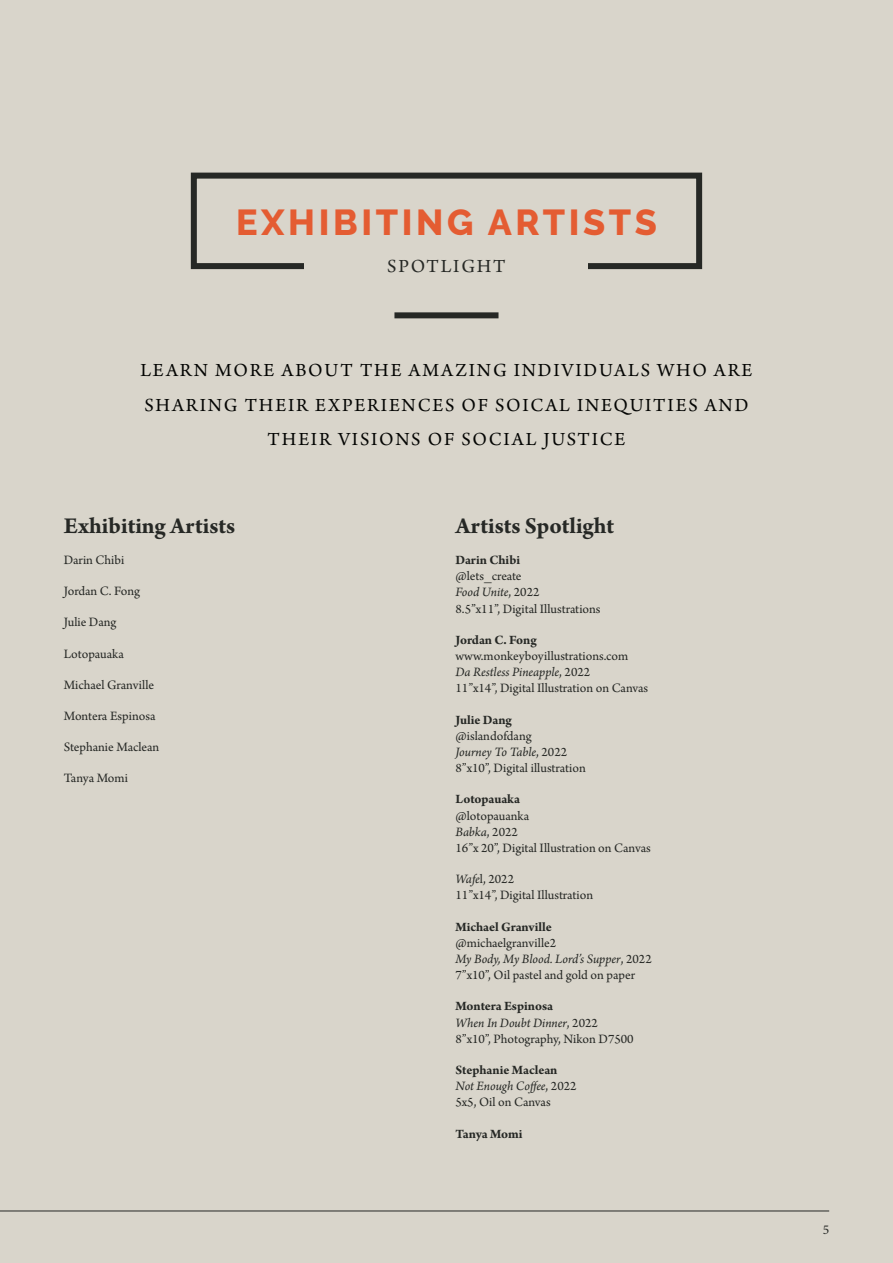
<style>
.page{position:relative;width:893px;height:1263px;background:#d9d5cb}
.page>*{position:absolute;margin:0;border:0;box-sizing:border-box;transform-origin:0 0}
.Header_-_Align_Cente{font:800 36px "Raleway";letter-spacing:.1em;color:#e45c32}
.Body_Text_-_Align_Le{font:700 24px "Arno Pro";color:#262825}
.Subhead_-_Align_Cent{font:19.5px/34.5px "Arno Pro";letter-spacing:.09em;color:#040503;text-align:center}
.Subhead_-_Align_Cent-2{font:19.5px "Arno Pro";letter-spacing:.09em;color:#262825}
.Body_Text_-_Align_Le-2{font:13.5px/16.2px "Arno Pro";color:#262825}
.Body_Text_-_Align_Le-3{font:700 13.5px "Arno Pro";letter-spacing:-.01em;color:#262825}
.t1{font:13.5px "Minion Pro";color:#262825}
.s1{font-weight:700}
.s2{font-style:italic}
</style>
<div class="page">
<div style="left:394px;top:312px;width:104px;height:6px;background:#262825"></div>
<div style="left:191px;top:173px;width:511px;height:96px;border:6px solid #262825"></div>
<hr style="left:0;top:1211px;width:829px;height:1px;background:#262825">
<div style="left:305px;top:257px;width:283px;height:17px;background:#d9d5cb"></div>
<p class="Header_-_Align_Cente" style="left:236px;top:202px;width:422px">EXHIBITING ARTISTS</p>
<p class="Subhead_-_Align_Cent-2" style="left:387px;top:255px;width:120px">SPOTLIGHT</p>
<p class="Subhead_-_Align_Cent" style="left:140px;top:354px;width:613px">LEARN MORE ABOUT THE AMAZING INDIVIDUALS WHO ARE<br>SHARING THEIR EXPERIENCES OF SOICAL INEQUITIES AND<br>THEIR VISIONS OF SOCIAL JUSTICE</p>
<p class="Body_Text_-_Align_Le" style="left:64px;top:512px;width:173px">Exhibiting Artists</p>
<p class="Body_Text_-_Align_Le-2" style="left:64px;top:552px;width:62px">Darin Chibi</p>
<p class="Body_Text_-_Align_Le-2" style="left:64px;top:584px;width:78px">Jordan C. Fong</p>
<p class="Body_Text_-_Align_Le-2" style="left:64px;top:615px;width:54px">Julie Dang</p>
<p class="Body_Text_-_Align_Le-2" style="left:64px;top:646px;width:62px">Lotopauaka</p>
<p class="Body_Text_-_Align_Le-2" style="left:64px;top:677px;width:92px">Michael Granville</p>
<p class="Body_Text_-_Align_Le-2" style="left:64px;top:708px;width:93px">Montera Espinosa</p>
<p class="Body_Text_-_Align_Le-2" style="left:64px;top:740px;width:97px">Stephanie Maclean</p>
<p class="Body_Text_-_Align_Le-2" style="left:64px;top:771px;width:66px">Tanya Momi</p>
<p class="Body_Text_-_Align_Le" style="left:455px;top:512px;width:160px">Artists Spotlight</p>
<p class="Body_Text_-_Align_Le-2" style="left:455px;top:552px;width:147px"><span class="s1">Darin Chibi<br></span>@lets_create<br><span class="s2">Food Unite</span>, 2022<br>8.5”x11”, Digital Illustrations</p>
<p class="Body_Text_-_Align_Le-2" style="left:455px;top:632px;width:194px"><span class="s1">Jordan C. Fong </span>www.monkeyboyillustrations.com<br><span class="s2">Da Restless Pineapple</span>, 2022<br>11”x14”, Digital Illustration on Canvas</p>
<p class="Body_Text_-_Align_Le-2" style="left:455px;top:712px;width:132px"><span class="s1">Julie Dang </span>@islandofdang<br><span class="s2">Journey To Table</span>, 2022<br>8”x10”, Digital illustration</p>
<p class="Body_Text_-_Align_Le-2" style="left:455px;top:792px;width:197px"><span class="s1">Lotopauaka<br></span>@lotopauanka<br><span class="s2">Babka</span>, 2022<br>16”x 20”, Digital Illustration on Canvas</p>
<p class="Body_Text_-_Align_Le-2" style="left:455px;top:872px;width:139px"><span class="s2">Wafe</span>l, 2022<br>11”x14”, Digital Illustration</p>
<p class="Body_Text_-_Align_Le-2" style="left:455px;top:919px;width:198px"><span class="s1">Michael Granville </span>@michaelgranville2<br><span class="s2">My Body, My Blood. Lord’s Supper</span>, 2022<br>7”x10”, Oil pastel and gold on paper</p>
<p class="Body_Text_-_Align_Le-2" style="left:455px;top:999px;width:180px"><span class="s1">Montera Espinosa<br></span><span class="s2">When In Doubt Dinner</span>, 2022<br>8”x10”, Photography, Nikon D7500</p>
<p class="Body_Text_-_Align_Le-2" style="left:455px;top:1062px;width:123px"><span class="s1">Stephanie Maclean<br></span><span class="s2">Not Enough Coffee</span>, 2022<br>5x5, Oil on Canvas</p>
<p class="Body_Text_-_Align_Le-3" style="left:455px;top:1126px;width:69px">Tanya Momi</p>
<p class="t1" style="left:823px;top:1220px;width:8px">5</p>
</div>
